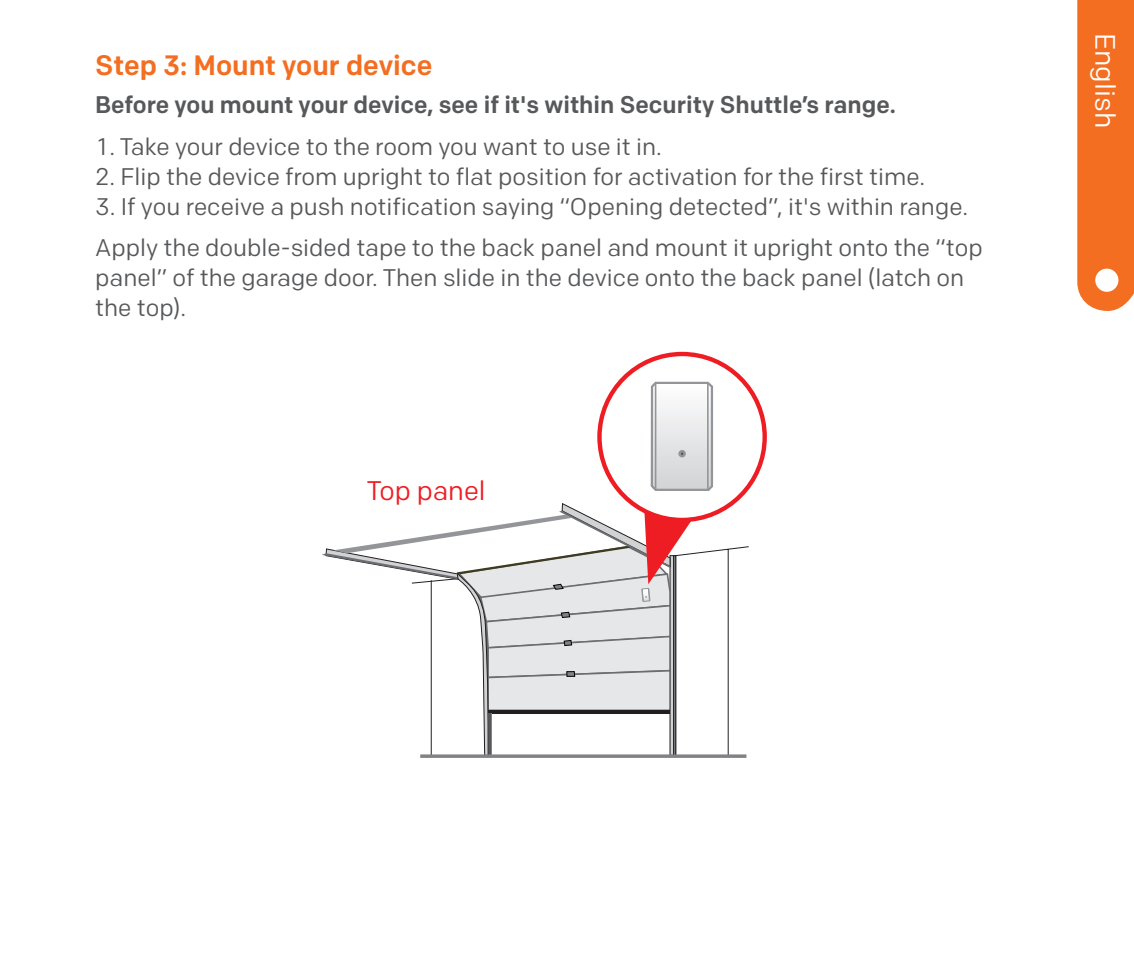
<style>
.page{position:relative;width:1134px;height:976px;background:#fff}
.page>*{position:absolute;margin:0;border:0;box-sizing:border-box;transform-origin:0 0}
.t1{font:500 28px "Colfax";color:#f36e21}
.t2{font:28px "Colfax";color:#fff}
.t3{font:26.8px "Colfax";color:#ee1d23}
.t4{font:24px/30px "Colfax";color:#57585a}
.t5{font:500 24px "Colfax";color:#57585a}
</style>
<div class="page">
<div style="left:1077px;top:0;width:57px;height:311px;background:#f36e21"></div>
<div style="left:1095px;top:268px;width:23px;height:24px;background:#fff;border-radius:50%"></div>
<svg style="left:691px;top:546px;width:58px;height:210px"></svg>
<hr style="left:420px;top:754px;width:326px;height:3px;background:#808285">
<div style="left:597px;top:352px;width:170px;height:170px;border:4px solid #ee1d23;border-radius:50%"></div>
<svg style="left:650px;top:381px;width:63px;height:110px"></svg>
<svg style="left:322px;top:502px;width:369px;height:254px"></svg>
<p class="t1" style="left:95px;top:48px;width:339px">Step 3: Mount your device</p>
<p class="t5" style="left:95px;top:90px;width:802px">Before you mount your device, see if it's within Security Shuttle’s range.</p>
<p class="t4" style="left:98px;top:131px;width:565px">1 . Take your device to the room you want to use it in.</p>
<p class="t4" style="left:95px;top:161px;width:831px">2. Flip the device from upright to flat position for activation for the first time.</p>
<p class="t4" style="left:95px;top:191px;width:874px">3. If you receive a push notification saying “Opening detected”, it's within range.</p>
<p class="t4" style="left:95px;top:232px;width:889px">Apply the double-sided tape to the back panel and mount it upright onto the “top panel” of the garage door. Then slide in the device onto the back panel (latch on the top).</p>
<p class="t3" style="left:367px;top:473px;width:120px">Top panel</p>
<p class="t2" style="left:1122px;top:33px;width:97px;rotate:90deg">English</p>
</div>
